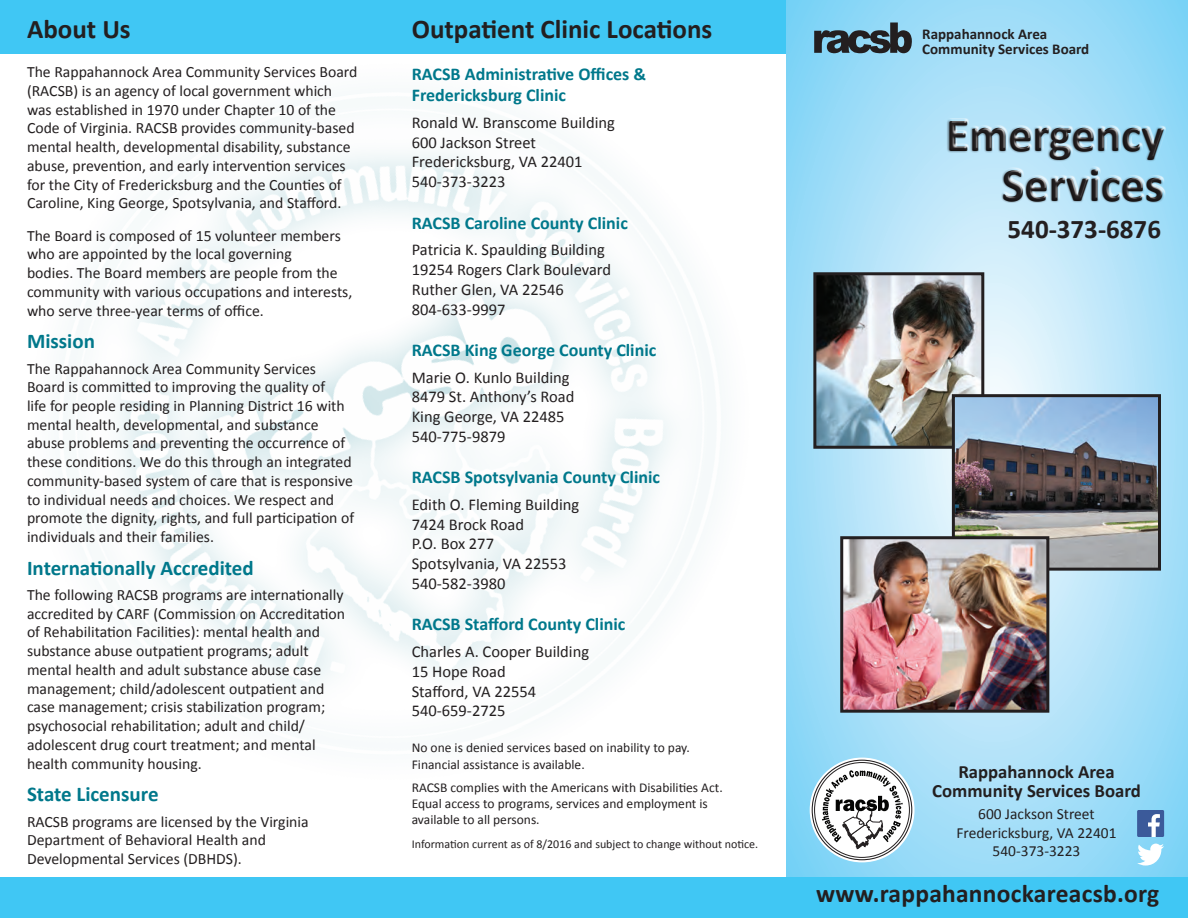
<style>
.page{position:relative;width:1188px;height:918px;background:#fff}
.page>*{position:absolute;margin:0;border:0;box-sizing:border-box;transform-origin:0 0}
.t1{font:700 48px/49.5px "Calibri";color:#231f20;text-align:right}
.t2{font:700 27px "Calibri";color:#231f20}
.t3{font:700 25.5px "Calibri";letter-spacing:.01em;color:#231f20}
.t4{font:700 21px "Calibri";color:#00788b}
.t5{font:700 18.75px/19.5px "Calibri";color:#231f20;text-align:center}
.t6{font:700 18px/21.6px "Calibri";color:#00788b}
.t7{font:16.5px "Calibri";color:#231f20}
.t8{font:15.75px/18.8px "Calibri";color:#231f20}
.t9{font:15.45px/18.6px "Calibri";color:#231f20;text-align:center}
.t10{font:700 15px/15px "Calibri";color:#231f20}
.t11{font:13.5px/16.2px "Calibri";color:#231f20}
.t12{font:12px "Calibri";color:#231f20}
</style>
<div class="page">
<img style="left:64px;top:150px;width:652px;height:537px">
<div style="left:0;top:0;width:786px;height:54px;background:#40c7f4"></div>
<svg style="left:786px;top:0;width:402px;height:878px;background:#a8e0f8"></svg>
<svg style="left:811px;top:759px;width:102px;height:102px"></svg>
<div style="left:947px;top:118px;width:219px;height:84px;background:#fff;opacity:.75"></div>
<div style="left:947px;top:120px;width:217px;height:83px;background:#231f20;opacity:.75"></div>
<svg style="left:814px;top:23px;width:98px;height:30px;background:#516f7d"></svg>
<img style="left:817px;top:276px;width:163px;height:169px">
<div style="left:813px;top:272px;width:171px;height:177px;border:3px solid #231f20"></div>
<img style="left:956px;top:398px;width:201px;height:169px">
<div style="left:952px;top:394px;width:209px;height:177px;border:3px solid #231f20"></div>
<img style="left:844px;top:540px;width:201px;height:169px">
<div style="left:840px;top:536px;width:209px;height:177px;border:3px solid #231f20"></div>
<div style="left:0;top:878px;width:1188px;height:40px;background:#40c7f4"></div>
<div style="left:1137px;top:810px;width:27px;height:27px;background:#3b5a9a"></div>
<svg style="left:1148px;top:814px;width:12px;height:23px"></svg>
<svg style="left:1137px;top:844px;width:27px;height:22px"></svg>
<p class="t2" style="left:27px;top:12px;width:105px">About Us</p>
<p class="t8" style="left:27px;top:63px;width:332px">The Rappahannock Area Community Services Board (RACSB) is an agency of local government which was established in 1970 under Chapter 10 of the Code of Virginia. RACSB provides community-based mental health, developmental disability, substance abuse, prevention, and early intervention services for the City of Fredericksburg and the Counties of Caroline, King George, Spotsylvania, and Stafford.</p>
<p class="t8" style="left:27px;top:226px;width:327px">The Board is composed of 15 volunteer members who are appointed by the local governing<br>bodies. The Board members are people from the community with various occupations and interests, who serve three-year terms of office.</p>
<p class="t4" style="left:27px;top:328px;width:70px">Mission</p>
<p class="t8" style="left:27px;top:359px;width:329px">The Rappahannock Area Community Services Board is committed to improving the quality of<br>life for people residing in Planning District 16 with mental health, developmental, and substance abuse problems and preventing the occurrence of these conditions. We do this through an integrated community-based system of care that is responsive to individual needs and choices. We respect and promote the dignity, rights, and full participation of individuals and their families.</p>
<p class="t4" style="left:27px;top:554px;width:228px">Internationally Accredited</p>
<p class="t8" style="left:27px;top:585px;width:320px">The following RACSB programs are internationally accredited by CARF (Commission on Accreditation of Rehabilitation Facilities): mental health and substance abuse outpatient programs; adult mental health and adult substance abuse case management; child/adolescent outpatient and case management; crisis stabilization program; psychosocial rehabilitation; adult and child/ adolescent drug court treatment; and mental health community housing.</p>
<p class="t4" style="left:27px;top:781px;width:133px">State Licensure</p>
<p class="t8" style="left:27px;top:812px;width:283px">RACSB programs are licensed by the Virginia<br>Department of Behavioral Health and<br>Developmental Services (DBHDS).</p>
<p class="t2" style="left:412px;top:12px;width:302px">Outpatient Clinic Locations</p>
<p class="t6" style="left:412px;top:63px;width:236px">RACSB Administrative Offices &amp;<br>Fredericksburg Clinic</p>
<p class="t7" style="left:412px;top:112px;width:205px">Ronald W. Branscome Building</p>
<p class="t7" style="left:412px;top:132px;width:126px">600 Jackson Street</p>
<p class="t7" style="left:412px;top:151px;width:172px">Fredericksburg, VA 22401</p>
<p class="t7" style="left:412px;top:171px;width:95px">540-373-3223</p>
<p class="t6" style="left:412px;top:212px;width:218px">RACSB Caroline County Clinic</p>
<p class="t7" style="left:412px;top:239px;width:195px">Patricia K. Spaulding Building</p>
<p class="t7" style="left:412px;top:259px;width:201px">19254 Rogers Clark Boulevard</p>
<p class="t7" style="left:412px;top:279px;width:154px">Ruther Glen, VA 22546</p>
<p class="t7" style="left:412px;top:299px;width:95px">804-633-9997</p>
<p class="t6" style="left:412px;top:339px;width:246px">RACSB King George County Clinic</p>
<p class="t7" style="left:412px;top:367px;width:159px">Marie O. Kunlo Building</p>
<p class="t7" style="left:412px;top:386px;width:164px">8479 St. Anthony’s Road</p>
<p class="t7" style="left:412px;top:406px;width:154px">King George, VA 22485</p>
<p class="t7" style="left:412px;top:426px;width:95px">540-775-9879</p>
<p class="t6" style="left:412px;top:467px;width:250px">RACSB Spotsylvania County Clinic</p>
<p class="t7" style="left:412px;top:494px;width:169px">Edith O. Fleming Building</p>
<p class="t7" style="left:412px;top:514px;width:114px">7424 Brock Road</p>
<p class="t7" style="left:412px;top:534px;width:84px">P.O. Box 277</p>
<p class="t7" style="left:412px;top:553px;width:156px">Spotsylvania, VA 22553</p>
<p class="t7" style="left:412px;top:573px;width:95px">540-582-3980</p>
<p class="t6" style="left:412px;top:614px;width:215px">RACSB Stafford County Clinic</p>
<p class="t7" style="left:412px;top:641px;width:179px">Charles A. Cooper Building</p>
<p class="t7" style="left:412px;top:661px;width:95px">15 Hope Road</p>
<p class="t7" style="left:412px;top:681px;width:126px">Stafford, VA 22554</p>
<p class="t7" style="left:412px;top:700px;width:95px">540-659-2725</p>
<p class="t11" style="left:412px;top:740px;width:280px">No one is denied services based on inability to pay.</p>
<p class="t11" style="left:412px;top:756px;width:175px">Financial assistance is available.</p>
<p class="t11" style="left:412px;top:779px;width:313px">RACSB complies with the Americans with Disabilities Act.<br>Equal access to programs, services and employment is available to all persons.</p>
<p class="t12" style="left:412px;top:836px;width:348px">Information current as of 8/2016 and subject to change without notice.</p>
<p class="t10" style="left:922px;top:26px;width:169px">Rappahannock Area<br>Community Services Board</p>
<h1 class="t1" style="left:946px;top:110px;width:220px">Emergency<br>Services</h1>
<p class="t2" style="left:1008px;top:211px;width:155px">540-373-6876</p>
<p class="t5" style="left:932px;top:762px;width:210px">Rappahannock Area<br>Community Services Board</p>
<p class="t9" style="left:957px;top:805px;width:161px">600 Jackson Street<br>Fredericksburg, VA 22401</p>
<p class="t9" style="left:993px;top:842px;width:89px">540-373-3223</p>
<p class="t3" style="left:816px;top:877px;width:345px">www.rappahannockareacsb.org</p>
</div>
